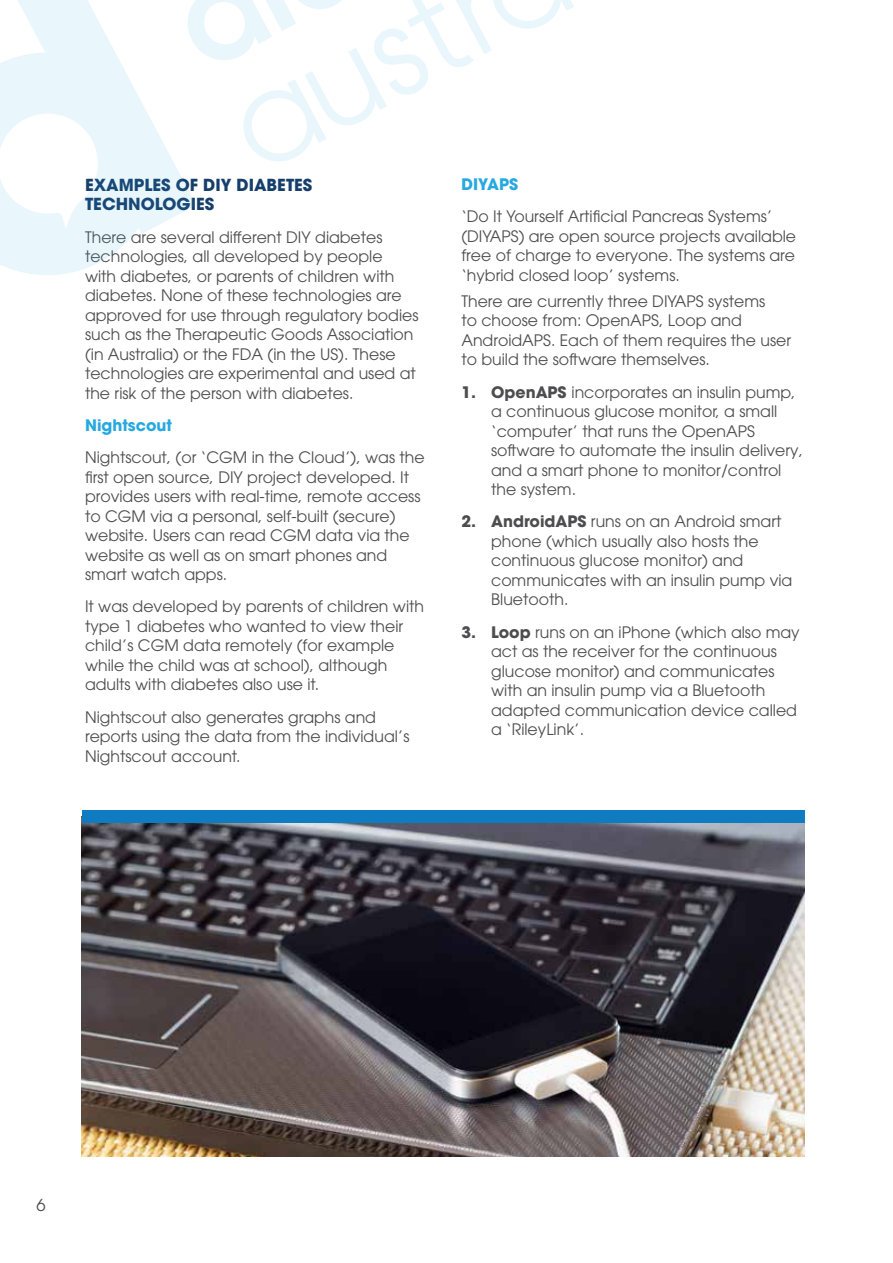
<style>
.page{position:relative;width:893px;height:1263px;background:#fff}
.page>*{position:absolute;margin:0;border:0;box-sizing:border-box;transform-origin:0 0}
.t1{font:700 16.5px/19.5px "ITC Avant Garde Pro";color:#163e6b}
.t2{font:16.5px "ITC Avant Garde Pro";color:#4d4d4f}
.t3{font:15.75px/19.5px "ITC Avant Garde Pro";color:#4d4d4f}
.t4{font:700 15.75px "ITC Avant Garde Pro";color:#26a8e0}
.s1{font-weight:700}
</style>
<div class="page">
<svg style="left:196px;top:0;width:378px;height:161px"></svg>
<svg style="left:0;top:0;width:196px;height:275px;fill:#e9f6fb"></svg>
<img style="left:82px;top:823px;width:723px;height:334px">
<div style="left:82px;top:810px;width:723px;height:13px;background:#0f7cc1"></div>
<p class="t1" style="left:85px;top:175px;width:229px">EXAMPLES OF DIY DIABETES<br>TECHNOLOGIES</p>
<p class="t3" style="left:85px;top:227px;width:335px">There are several different DIY diabetes technologies, all developed by people<br>with diabetes, or parents of children with diabetes. None of these technologies are approved for use through regulatory bodies such as the Therapeutic Goods Association (in Australia) or the FDA (in the US). These technologies are experimental and used at the risk of the person with diabetes.</p>
<p class="t4" style="left:85px;top:414px;width:89px">Nightscout</p>
<p class="t3" style="left:85px;top:447px;width:341px">Nightscout, (or ‘CGM in the Cloud’), was the first open source, DIY project developed. It provides users with real-time, remote access to CGM via a personal, self-built (secure) website. Users can read CGM data via the website as well as on smart phones and smart watch apps.</p>
<p class="t3" style="left:85px;top:597px;width:341px">It was developed by parents of children with type 1 diabetes who wanted to view their child’s CGM data remotely (for example while the child was at school), although adults with diabetes also use it.</p>
<p class="t3" style="left:85px;top:707px;width:326px">Nightscout also generates graphs and reports using the data from the individual’s<br>Nightscout account.</p>
<p class="t4" style="left:461px;top:174px;width:58px">DIYAPS</p>
<p class="t3" style="left:461px;top:207px;width:336px">‘Do It Yourself Artificial Pancreas Systems’ (DIYAPS) are open source projects available free of charge to everyone. The systems are ‘hybrid closed loop’ systems.</p>
<p class="t3" style="left:461px;top:291px;width:331px">There are currently three DIYAPS systems<br>to choose from: OpenAPS, Loop and AndroidAPS. Each of them requires the user to build the software themselves.</p>
<p class="t3" style="left:491px;top:382px;width:313px;text-indent:-30px"><span class="s1">1. OpenAPS</span> incorporates an insulin pump, a continuous glucose monitor, a small ‘computer’ that runs the OpenAPS software to automate the insulin delivery, and a smart phone to monitor/control the system.</p>
<p class="t3" style="left:491px;top:512px;width:303px;text-indent:-30px"><span class="s1">2. AndroidAPS</span> runs on an Android smart phone (which usually also hosts the continuous glucose monitor) and communicates with an insulin pump via<br>Bluetooth.</p>
<p class="t3" style="left:491px;top:622px;width:310px;text-indent:-30px"><span class="s1">3. Loop</span> runs on an iPhone (which also may act as the receiver for the continuous glucose monitor) and communicates with an insulin pump via a Bluetooth adapted communication device called a ‘RileyLink’.</p>
<p class="t2" style="left:36px;top:1195px;width:11px">6</p>
</div>
